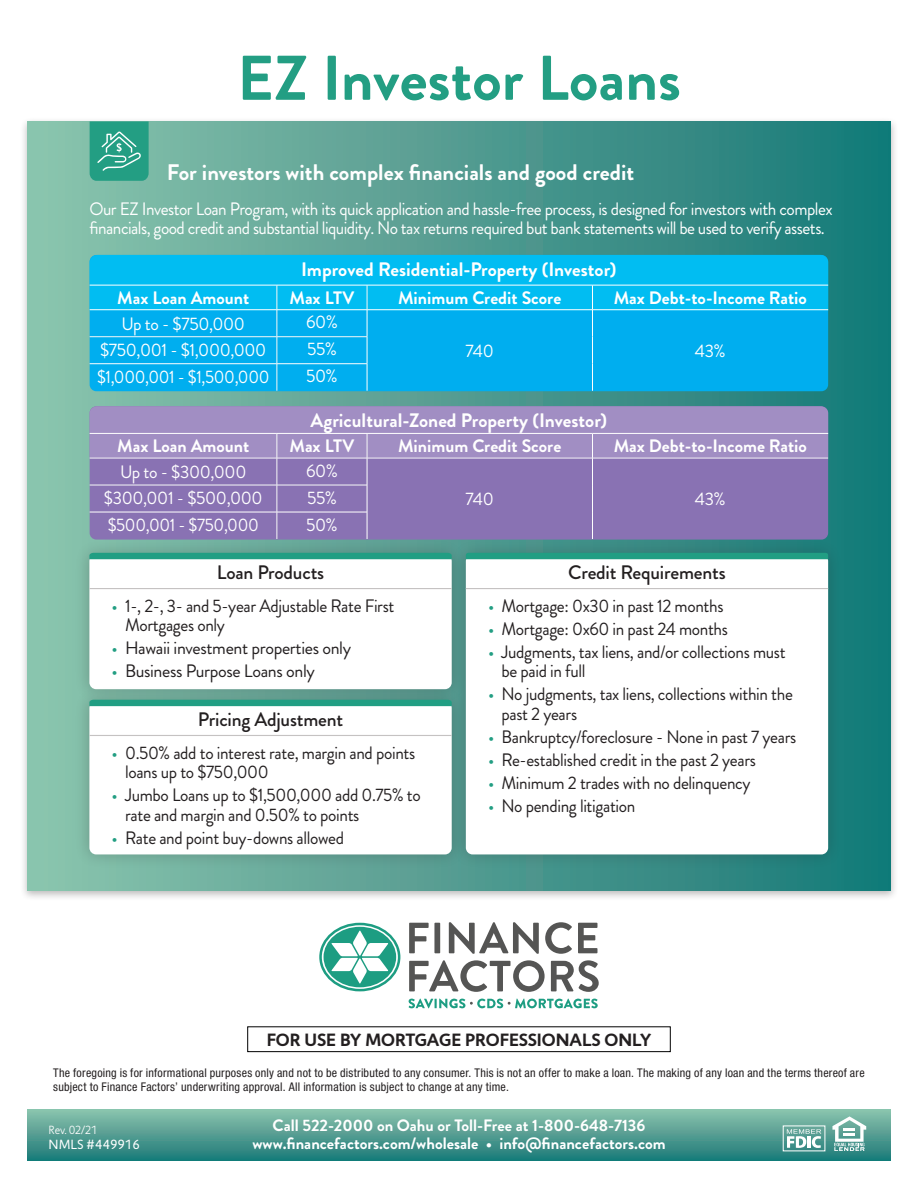
<style>
.page{position:relative;width:918px;height:1188px;background:#fff}
.page>*{position:absolute;margin:0;border:0;box-sizing:border-box;transform-origin:0 0}
.t1{font:700 63px "Brandon Grotesque";color:#239e83}
.t2{font:700 22.5px "Brandon Grotesque";color:#fff}
.t3{font:700 19.5px "Brandon Grotesque";color:#fff}
.t4{font:500 19.5px "Brandon Grotesque";letter-spacing:-.01em;color:#231f20}
.t5{font:18px/19.5px "Brandon Grotesque";letter-spacing:-.02em;color:#231f20;scale:.96 1}
.t6{font:18px/19.5px "Brandon Grotesque";letter-spacing:-.03em;color:#fff;scale:.96 1}
.t7{font:700 18px "Brandon Grotesque";color:#fff}
.t8{font:18px "Brandon Grotesque";letter-spacing:-.03em;color:#fff}
.t9{font:18px "Brandon Grotesque";letter-spacing:-.02em;color:#231f20}
.t10{font:18px "Brandon Grotesque";letter-spacing:-.03em;color:#fff;scale:.94 1}
.t11{font:700 18px "Jigsaw";color:#231f20}
.t12{font:700 16.5px "Brandon Grotesque";color:#fff}
.t13{font:13.5px "Jigsaw";color:#fff}
.t14{font:condensed 12px/14.4px "Helvetica Neue LT Pro";letter-spacing:.02em;color:#231f20}
.t15{font:300 12px "Jigsaw";color:#fff}
.s1{color:#239e83}
</style>
<div class="page">
<div style="left:27px;top:1109px;width:864px;height:52px;background:linear-gradient(to bottom,#8fc4ae,#1c7b79)"></div>
<svg style="left:832px;top:1116px;width:34px;height:35px"></svg>
<svg style="left:787px;top:1129px;width:34px;height:19px"></svg>
<div style="left:247px;top:1026px;width:424px;height:26px;border:1px solid #000"></div>
<svg style="left:409px;top:999px;width:189px;height:9px"></svg>
<svg style="left:409px;top:922px;width:188px;height:32px"></svg>
<svg style="left:409px;top:960px;width:190px;height:32px"></svg>
<svg style="left:319px;top:923px;width:81px;height:68px"></svg>
<div style="left:19px;top:116px;width:880px;height:786px;background:#231f20;opacity:.31"></div>
<div style="left:27px;top:122px;width:864px;height:769px;background:linear-gradient(to right,#8ec3ad,#167877)"></div>
<svg style="left:90px;top:255px;width:738px;height:136px;background:#06b5f0"></svg>
<svg style="left:90px;top:406px;width:738px;height:133px;background:#9580ba"></svg>
<div style="left:74px;top:539px;width:393px;height:165px;background:#231f20;opacity:.25"></div>
<div style="left:89px;top:554px;width:363px;height:135px;background:#fff;border-radius:7px"></div>
<div style="left:74px;top:686px;width:393px;height:184px;background:#231f20;opacity:.25"></div>
<div style="left:89px;top:701px;width:363px;height:153px;background:#fff;border-radius:7px"></div>
<div style="left:89px;top:553px;width:362px;height:6px;background:#219e83"></div>
<div style="left:89px;top:700px;width:362px;height:6px;background:#219e83"></div>
<hr style="left:89px;top:588px;width:363px;height:1px;background:#c5c2c2">
<hr style="left:89px;top:735px;width:363px;height:1px;background:#c5c2c2">
<div style="left:451px;top:539px;width:392px;height:331px;background:#231f20;opacity:.25"></div>
<div style="left:466px;top:554px;width:362px;height:300px;background:#fff;border-radius:7px"></div>
<div style="left:466px;top:553px;width:362px;height:6px;background:#219e83"></div>
<hr style="left:466px;top:588px;width:362px;height:1px;background:#c5c2c2">
<svg style="left:90px;top:122px;width:59px;height:59px;background:#37a68e"></svg>
<p class="t1" style="left:237px;top:34px;width:445px">EZ Investor Loans</p>
<p class="t2" style="left:167px;top:157px;width:469px">For investors with complex financials and good credit</p>
<p class="t6" style="left:90px;top:199px;width:775px">Our EZ Investor Loan Program, with its quick application and hassle-free process, is designed for investors with complex financials, good credit and substantial liquidity. No tax returns required but bank statements will be used to verify assets.</p>
<p class="t3" style="left:301px;top:256px;width:317px">Improved Residential-Property (Investor)</p>
<p class="t7" style="left:117px;top:285px;width:133px">Max Loan Amount</p>
<p class="t7" style="left:290px;top:285px;width:66px">Max LTV</p>
<p class="t7" style="left:398px;top:285px;width:165px">Minimum Credit Score</p>
<p class="t7" style="left:614px;top:285px;width:195px">Max Debt-to-Income Ratio</p>
<p class="t8" style="left:121px;top:311px;width:125px">Up to - $750,000</p>
<p class="t8" style="left:306px;top:310px;width:33px">60%</p>
<p class="t8" style="left:100px;top:337px;width:168px">$750,001 - $1,000,000</p>
<p class="t8" style="left:307px;top:337px;width:31px">55%</p>
<p class="t8" style="left:466px;top:338px;width:30px">740</p>
<p class="t8" style="left:695px;top:338px;width:32px">43%</p>
<p class="t10" style="left:97px;top:364px;width:185px">$1,000,001 - $1,500,000</p>
<p class="t8" style="left:306px;top:364px;width:33px">50%</p>
<p class="t3" style="left:311px;top:407px;width:298px">Agricultural-Zoned Property (Investor)</p>
<p class="t7" style="left:117px;top:433px;width:133px">Max Loan Amount</p>
<p class="t7" style="left:290px;top:433px;width:66px">Max LTV</p>
<p class="t7" style="left:398px;top:433px;width:165px">Minimum Credit Score</p>
<p class="t7" style="left:614px;top:433px;width:195px">Max Debt-to-Income Ratio</p>
<p class="t8" style="left:120px;top:459px;width:128px">Up to - $300,000</p>
<p class="t8" style="left:306px;top:458px;width:33px">60%</p>
<p class="t8" style="left:104px;top:486px;width:160px">$300,001 - $500,000</p>
<p class="t8" style="left:307px;top:485px;width:31px">55%</p>
<p class="t8" style="left:466px;top:486px;width:30px">740</p>
<p class="t8" style="left:695px;top:486px;width:32px">43%</p>
<p class="t10" style="left:108px;top:513px;width:162px">$500,001 - $750,000</p>
<p class="t8" style="left:306px;top:512px;width:33px">50%</p>
<p class="t4" style="left:217px;top:558px;width:109px">Loan Products</p>
<p class="t5" style="left:125px;top:596px;width:282px;text-indent:-14px"><span class="s1">•</span> 1-, 2-, 3- and 5-year Adjustable Rate First<br>Mortgages only</p>
<p class="t9" style="left:112px;top:636px;width:241px"><span class="s1">•</span> Hawaii investment properties only</p>
<p class="t9" style="left:112px;top:659px;width:205px"><span class="s1">•</span> Business Purpose Loans only</p>
<p class="t4" style="left:198px;top:705px;width:147px">Pricing Adjustment</p>
<p class="t5" style="left:125px;top:743px;width:304px;text-indent:-14px"><span class="s1">•</span> 0.50% add to interest rate, margin and points loans up to $750,000</p>
<p class="t5" style="left:125px;top:785px;width:310px;text-indent:-14px"><span class="s1">•</span> Jumbo Loans up to $1,500,000 add 0.75% to rate and margin and 0.50% to points</p>
<p class="t5" style="left:112px;top:828px;width:244px"><span class="s1">•</span> Rate and point buy-downs allowed</p>
<p class="t4" style="left:568px;top:558px;width:159px">Credit Requirements</p>
<p class="t5" style="left:488px;top:596px;width:247px"><span class="s1">•</span> Mortgage: 0x30 in past 12 months</p>
<p class="t5" style="left:488px;top:619px;width:251px"><span class="s1">•</span> Mortgage: 0x60 in past 24 months</p>
<p class="t5" style="left:502px;top:642px;width:297px;text-indent:-14px"><span class="s1">•</span> Judgments, tax liens, and/or collections must be paid in full</p>
<p class="t5" style="left:502px;top:685px;width:305px;text-indent:-14px"><span class="s1">•</span> No judgments, tax liens, collections within the past 2 years</p>
<p class="t5" style="left:488px;top:727px;width:323px"><span class="s1">•</span> Bankruptcy/foreclosure - None in past 7 years</p>
<p class="t5" style="left:488px;top:750px;width:281px"><span class="s1">•</span> Re-established credit in the past 2 years</p>
<p class="t5" style="left:488px;top:773px;width:275px"><span class="s1">•</span> Minimum 2 trades with no delinquency</p>
<p class="t5" style="left:488px;top:796px;width:155px"><span class="s1">•</span> No pending litigation</p>
<p class="t11" style="left:267px;top:1029px;width:386px">FOR USE BY MORTGAGE PROFESSIONALS ONLY</p>
<p class="t14" style="left:53px;top:1065px;width:813px">The foregoing is for informational purposes only and not to be distributed to any consumer. This is not an offer to make a loan. The making of any loan and the terms thereof are subject to Finance Factors’ underwriting approval. All information is subject to change at any time.</p>
<p class="t15" style="left:49px;top:1123px;width:50px">Rev. 02/21</p>
<p class="t13" style="left:49px;top:1136px;width:93px">NMLS #449916</p>
<p class="t12" style="left:273px;top:1114px;width:374px">Call 522-2000 on Oahu or Toll-Free at 1-800-648-7136</p>
<p class="t12" style="left:252px;top:1132px;width:415px">www.financefactors.com/wholesale • info@financefactors.com</p>
</div>
